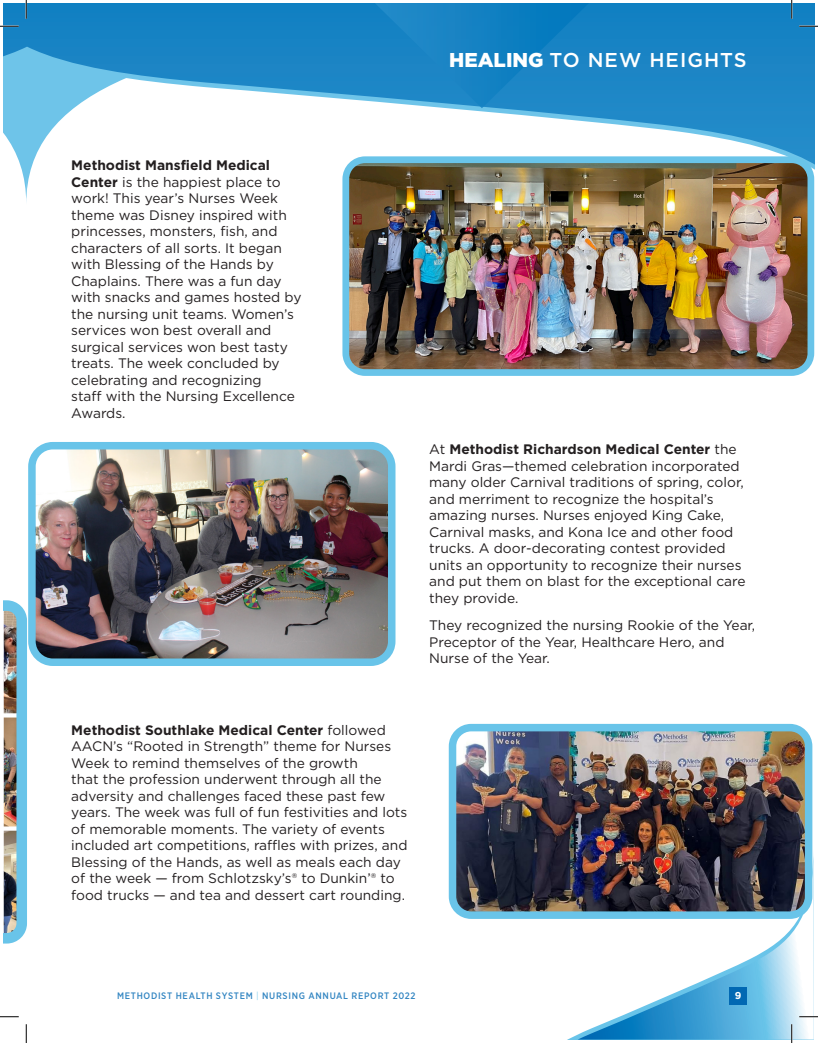
<style>
.page{position:relative;width:818px;height:1043px;background:#fff}
.page>*{position:absolute;margin:0;border:0;box-sizing:border-box;transform-origin:0 0}
.t1{font:500 20px "Gotham";letter-spacing:.05em;color:#fff}
.t2{font:13.75px/16.5px "Gotham";color:#231f20}
.t3{font:700 10px "Gotham";color:#fff}
.t4{font:500 9.38px "Gotham Narrow";letter-spacing:.075em;color:#0168b3}
.s1{font-weight:900}
.s2{font-weight:700}
.s3{font-weight:400;color:#6ec4e9}
</style>
<div class="page">
<svg style="left:577px;top:854px;width:236px;height:185px"></svg>
<div style="left:729px;top:986px;width:17px;height:18px;background:#0168b3"></div>
<svg style="left:29px;top:4px;width:785px;height:173px"></svg>
<svg style="left:111px;top:4px;width:703px;height:104px;background:#298dc8"></svg>
<img style="left:4px;top:600px;width:23px;height:343px">
<img style="left:346px;top:160px;width:464px;height:208px">
<div style="left:342px;top:156px;width:472px;height:220px;border:7px solid #69c4e9;border-radius:19px"></div>
<img style="left:37px;top:451px;width:349px;height:206px">
<div style="left:28px;top:442px;width:367px;height:224px;border:8px solid #69c4e9;border-radius:21px"></div>
<img style="left:458px;top:733px;width:350px;height:182px">
<div style="left:449px;top:724px;width:363px;height:194px;border:8px solid #69c4e9;border-radius:19px"></div>
<svg style="left:799px;top:25px;width:19px;height:2px"></svg>
<svg style="left:0;top:1016px;width:19px;height:1px"></svg>
<svg style="left:799px;top:1015px;width:19px;height:2px"></svg>
<svg style="left:0;top:0;width:29px;height:202px"></svg>
<svg style="left:25px;top:1024px;width:2px;height:18px"></svg>
<svg style="left:790px;top:0;width:2px;height:19px"></svg>
<svg style="left:790px;top:1024px;width:2px;height:18px"></svg>
<h1 class="t1" style="left:449px;top:47px;width:299px"><span class="s1">HEALING</span> TO NEW HEIGHTS</h1>
<p class="t2" style="left:71px;top:157px;width:232px"><span class="s2">Methodist Mansfield Medical<br>Center</span> is the happiest place to work! This year’s Nurses Week theme was Disney inspired with princesses, monsters, fish, and characters of all sorts. It began with Blessing of the Hands by<br>Chaplains. There was a fun day with snacks and games hosted by the nursing unit teams. Women’s services won best overall and surgical services won best tasty treats. The week concluded by celebrating and recognizing<br>staff with the Nursing Excellence<br>Awards.</p>
<p class="t2" style="left:429px;top:440px;width:318px">At <span class="s2">Methodist Richardson Medical Center</span> the Mardi Gras—themed celebration incorporated many older Carnival traditions of spring, color, and merriment to recognize the hospital’s amazing nurses. Nurses enjoyed King Cake, Carnival masks, and Kona Ice and other food trucks. A door-decorating contest provided units an opportunity to recognize their nurses and put them on blast for the exceptional care they provide.</p>
<p class="t2" style="left:429px;top:617px;width:327px">They recognized the nursing Rookie of the Year,<br>Preceptor of the Year, Healthcare Hero, and<br>Nurse of the Year.</p>
<p class="t2" style="left:71px;top:721px;width:338px"><span class="s2">Methodist Southlake Medical Center</span> followed AACN’s “Rooted in Strength” theme for Nurses Week to remind themselves of the growth<br>that the profession underwent through all the adversity and challenges faced these past few years. The week was full of fun festivities and lots of memorable moments. The variety of events included art competitions, raffles with prizes, and Blessing of the Hands, as well as meals each day of the week — from Schlotzsky’s® to Dunkin’® to food trucks — and tea and dessert cart rounding.</p>
<p class="t4" style="left:117px;top:990px;width:300px">METHODIST HEALTH SYSTEM <span class="s3">|</span> NURSING ANNUAL REPORT 2022</p>
<p class="t3" style="left:734px;top:989px;width:8px">9</p>
</div>
